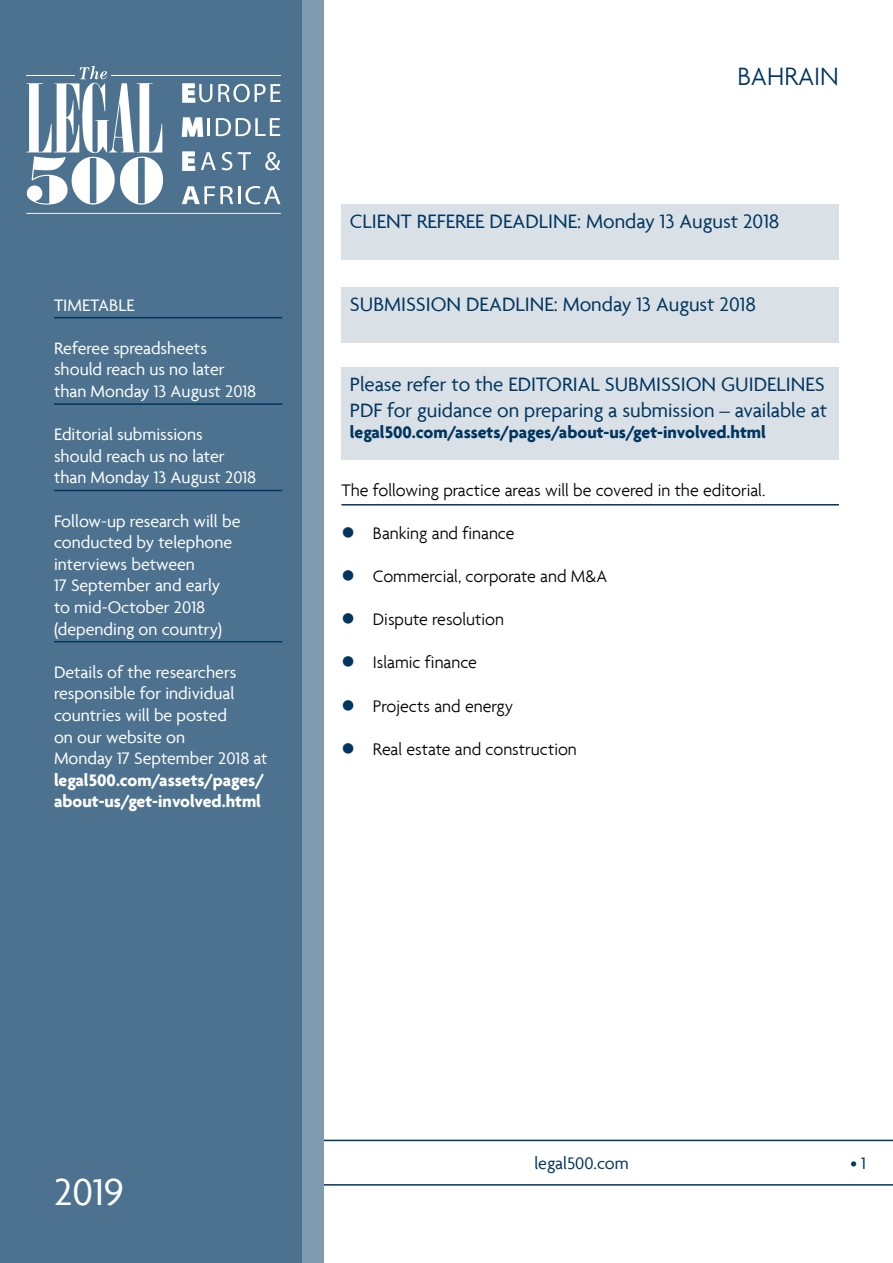
<style>
.page{position:relative;width:893px;height:1263px;background:#fff}
.page>*{position:absolute;margin:0;border:0;box-sizing:border-box;transform-origin:0 0}
.t1{font:40.5px "Agenda";color:#fff}
.t2{font:300 27px "Agenda";color:#00355f}
.t3{font:21px/25.2px "Agenda";color:#00355f}
.t4{font:18px/21.6px "Agenda";color:#fff}
.t5{font:300 18px "Agenda";color:#000}
.t6{font:700 18px "Agenda";color:#00355f}
.t7{font:700 18px/21.6px "Agenda";color:#fff}
.t8{font:18px "Agenda";color:#00355f}
.s1{color:#00355f}
</style>
<div class="page">
<svg style="left:323px;top:1140px;width:570px;height:45px"></svg>
<div style="left:0;top:0;width:323px;height:1263px;background:#809aaf"></div>
<div style="left:0;top:0;width:302px;height:1263px;background:#4d728f"></div>
<svg style="left:26px;top:66px;width:138px;height:139px"></svg>
<hr style="left:26px;top:75px;width:49px;height:1px;background:#fff">
<hr style="left:111px;top:75px;width:170px;height:1px;background:#fff">
<hr style="left:26px;top:213px;width:255px;height:1px;background:#fff">
<svg style="left:181px;top:83px;width:100px;height:54px"></svg>
<svg style="left:182px;top:151px;width:34px;height:20px"></svg>
<svg style="left:222px;top:152px;width:10px;height:18px"></svg>
<svg style="left:238px;top:152px;width:13px;height:18px"></svg>
<svg style="left:265px;top:152px;width:15px;height:18px"></svg>
<svg style="left:182px;top:186px;width:98px;height:18px"></svg>
<div style="left:341px;top:368px;width:498px;height:92px;background:#d9e1e7"></div>
<hr style="left:54px;top:317px;width:228px;height:1px;background:#00355f">
<hr style="left:54px;top:403px;width:228px;height:2px;background:#00355f">
<hr style="left:54px;top:490px;width:228px;height:1px;background:#00355f">
<hr style="left:54px;top:641px;width:228px;height:1px;background:#00355f">
<div style="left:341px;top:205px;width:498px;height:55px;background:#d9e1e7"></div>
<div style="left:341px;top:287px;width:498px;height:55px;background:#d9e1e7"></div>
<hr style="left:341px;top:504px;width:498px;height:1px;background:#00355f">
<p class="t4" style="left:54px;top:294px;width:82px">TIMETABLE</p>
<p class="t4" style="left:54px;top:337px;width:204px">Referee spreadsheets should reach us no later than Monday 13 August 2018</p>
<p class="t4" style="left:54px;top:423px;width:204px">Editorial submissions<br>should reach us no later than Monday 13 August 2018</p>
<p class="t4" style="left:54px;top:510px;width:188px">Follow-up research will be conducted by telephone interviews between<br>17 September and early to mid-October 2018 (depending on country)</p>
<p class="t4" style="left:54px;top:661px;width:215px">Details of the researchers responsible for individual countries will be posted<br>on our website on<br>Monday 17 September 2018 at</p>
<p class="t7" style="left:54px;top:769px;width:212px">legal500.com/assets/pages/ about-us/get-involved.html</p>
<h2 class="t2" style="left:737px;top:61px;width:103px">Bahrain</h2>
<p class="t3" style="left:350px;top:208px;width:431px">CLIENT REFEREE DEADLINE: Monday 13 August 2018</p>
<p class="t3" style="left:350px;top:291px;width:407px">SUBMISSION DEADLINE: Monday 13 August 2018</p>
<p class="t3" style="left:350px;top:372px;width:479px">Please refer to the EDITORIAL SUBMISSION GUIDELINES<br>PDF for guidance on preparing a submission – available at</p>
<p class="t6" style="left:350px;top:421px;width:418px">legal500.com/assets/pages/about-us/get-involved.html</p>
<p class="t5" style="left:341px;top:479px;width:425px">The following practice areas will be covered in the editorial.</p>
<p class="t5" style="left:341px;top:522px;width:175px"><span class="s1">●</span> Banking and finance</p>
<p class="t5" style="left:341px;top:566px;width:266px"><span class="s1">●</span> Commercial, corporate and M&amp;A</p>
<p class="t5" style="left:341px;top:609px;width:164px"><span class="s1">●</span> Dispute resolution</p>
<p class="t5" style="left:341px;top:652px;width:137px"><span class="s1">●</span> Islamic finance</p>
<p class="t5" style="left:341px;top:695px;width:173px"><span class="s1">●</span> Projects and energy</p>
<p class="t5" style="left:341px;top:738px;width:237px"><span class="s1">●</span> Real estate and construction</p>
<h1 class="t1" style="left:54px;top:1168px;width:71px">2019</h1>
<p class="t8" style="left:534px;top:1152px;width:96px">legal500.com</p>
<p class="t8" style="left:850px;top:1152px;width:17px">•1</p>
</div>
